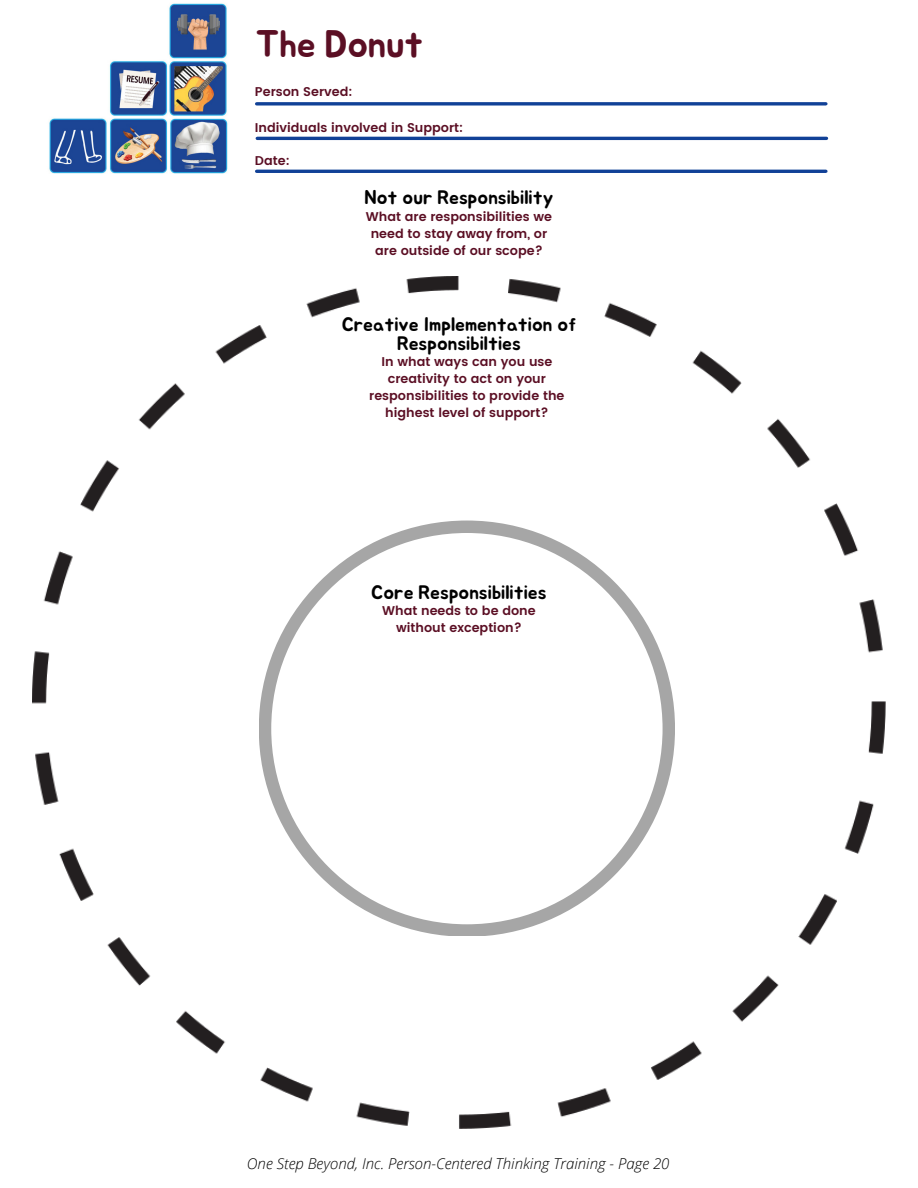
<style>
.page{position:relative;width:918px;height:1188px;background:#fff}
.page>*{position:absolute;margin:0;border:0;box-sizing:border-box;transform-origin:0 0}
.t1{font:37.5px "Jua";letter-spacing:-.01em;color:#5b0f24}
.t2{font:19.5px/19.2px "Jua";color:#000;text-align:center}
.t3{font:italic 300 15px "Open Sans";color:#000}
.t4{font:600 12.75px/17.1px "Poppins";color:#5b0f24;text-align:center}
</style>
<div class="page">
<img style="left:49px;top:3px;width:179px;height:170px">
<svg style="left:257px;top:102px;width:569px;height:4px;background:#355ea6"></svg>
<hr style="left:257px;top:137px;width:570px;height:3px;background:#114197">
<hr style="left:257px;top:170px;width:569px;height:3px;background:#114197">
<img style="left:32px;top:276px;width:853px;height:853px">
<svg style="left:259px;top:521px;width:416px;height:415px"></svg>
<h1 class="t1" style="left:256px;top:27px;width:169px">The Donut</h1>
<p class="t4" style="left:255px;top:83px;width:99px">Person Served:</p>
<p class="t4" style="left:255px;top:119px;width:210px">Individuals involved in Support:</p>
<p class="t4" style="left:255px;top:152px;width:36px">Date:</p>
<h2 class="t2" style="left:365px;top:189px;width:190px">Not our Responsibility</h2>
<p class="t4" style="left:366px;top:208px;width:188px">What are responsibilities we need to stay away from, or are outside of our scope?</p>
<h2 class="t2" style="left:342px;top:315px;width:236px">Creative Implementation of<br>Responsibilties</h2>
<p class="t4" style="left:369px;top:353px;width:197px">In what ways can you use creativity to act on your responsibilities to provide the highest level of support?</p>
<h2 class="t2" style="left:371px;top:583px;width:177px">Core Responsibilities</h2>
<p class="t4" style="left:382px;top:602px;width:155px">What needs to be done without exception?</p>
<p class="t3" style="left:247px;top:1153px;width:424px">One Step Beyond, Inc. Person-Centered Thinking Training - Page 20</p>
</div>
